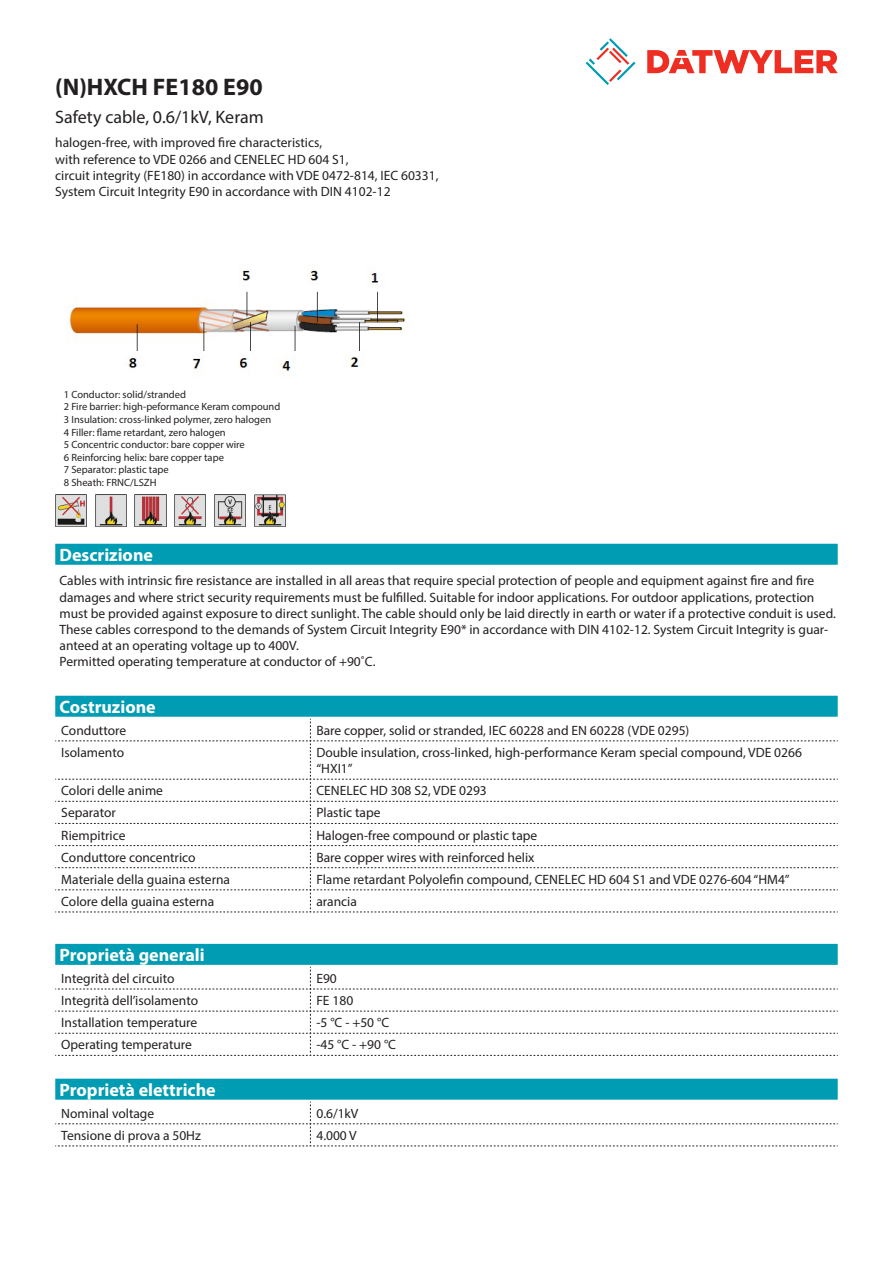
<style>
.page{position:relative;width:893px;height:1263px;background:#fff}
.page>*{position:absolute;margin:0;border:0;box-sizing:border-box;transform-origin:0 0}
.Product_Head{font:700 24px "Myriad Pro";color:#231f20}
.Standard_Head_Proper{font:700 18px "Myriad Pro";color:#fff}
.SubHead{font:18px "Myriad Pro";color:#231f20}
.Standard_text{font:13.5px/16.2px "Myriad Pro";color:#231f20}
.myriad_light_propert{font:13.5px/16.2px "Myriad Pro";color:#231f20}
.imagetext{font:10.5px/12.6px "Myriad Pro";color:#231f20}
</style>
<div class="page">
<svg style="left:586px;top:38px;width:49px;height:47px"></svg>
<svg style="left:647px;top:50px;width:191px;height:23px"></svg>
<div style="left:55px;top:696px;width:783px;height:21px;background:#009cb3"></div>
<svg style="left:55px;top:719px;width:783px;height:194px"></svg>
<img style="left:69px;top:268px;width:337px;height:106px">
<div style="left:55px;top:544px;width:783px;height:21px;background:#009cb3"></div>
<img style="left:254px;top:495px;width:31px;height:31px">
<img style="left:214px;top:495px;width:31px;height:31px">
<img style="left:174px;top:495px;width:32px;height:31px">
<img style="left:135px;top:495px;width:31px;height:31px">
<img style="left:95px;top:495px;width:31px;height:31px">
<img style="left:55px;top:495px;width:32px;height:31px">
<div style="left:55px;top:944px;width:783px;height:21px;background:#009cb3"></div>
<svg style="left:55px;top:967px;width:783px;height:89px"></svg>
<div style="left:55px;top:1079px;width:783px;height:21px;background:#009cb3"></div>
<svg style="left:55px;top:1102px;width:783px;height:45px"></svg>
<p class="Product_Head" style="left:55px;top:71px;width:209px">(N)HXCH FE180 E90</p>
<p class="SubHead" style="left:55px;top:105px;width:210px">Safety cable, 0.6/1kV, Keram</p>
<p class="Standard_text" style="left:55px;top:134px;width:385px">halogen-free, with improved fire characteristics,<br>with reference to VDE 0266 and CENELEC HD 604 S1,<br>circuit integrity (FE180) in accordance with VDE 0472-814, IEC 60331, System Circuit Integrity E90 in accordance with DIN 4102-12</p>
<p class="imagetext" style="left:64px;top:388px;width:218px">1 Conductor: solid/stranded<br>2 Fire barrier: high-peformance Keram compound 3 Insulation: cross-linked polymer, zero halogen<br>4 Filler: flame retardant, zero halogen<br>5 Concentric conductor: bare copper wire<br>6 Reinforcing helix: bare copper tape<br>7 Separator: plastic tape<br>8 Sheath: FRNC/LSZH</p>
<p class="Standard_Head_Proper" style="left:60px;top:543px;width:95px">Descrizione</p>
<p class="Standard_text" style="left:60px;top:573px;width:778px">Cables with intrinsic fire resistance are installed in all areas that require special protection of people and equipment against fire and fire damages and where strict security requirements must be fulfilled. Suitable for indoor applications. For outdoor applications, protection must be provided against exposure to direct sunlight. The cable should only be laid directly in earth or water if a protective conduit is used.<br>These cables correspond to the demands of System Circuit Integrity E90* in accordance with DIN 4102-12. System Circuit Integrity is guar&shy;anteed at an operating voltage up to 400V.<br>Permitted operating temperature at conductor of +90˚C.</p>
<p class="Standard_Head_Proper" style="left:60px;top:695px;width:98px">Costruzione</p>
<p class="myriad_light_propert" style="left:61px;top:722px;width:66px">Conduttore</p>
<p class="myriad_light_propert" style="left:316px;top:722px;width:374px">Bare copper, solid or stranded, IEC 60228 and EN 60228 (VDE 0295)</p>
<p class="myriad_light_propert" style="left:61px;top:744px;width:64px">Isolamento</p>
<p class="myriad_light_propert" style="left:316px;top:744px;width:487px">Double insulation, cross-linked, high-performance Keram special compound, VDE 0266 “HXI1”</p>
<p class="myriad_light_propert" style="left:61px;top:782px;width:103px">Colori delle anime</p>
<p class="myriad_light_propert" style="left:316px;top:782px;width:172px">CENELEC HD 308 S2, VDE 0293</p>
<p class="myriad_light_propert" style="left:61px;top:805px;width:56px">Separator</p>
<p class="myriad_light_propert" style="left:316px;top:805px;width:66px">Plastic tape</p>
<p class="myriad_light_propert" style="left:61px;top:827px;width:66px">Riempitrice</p>
<p class="myriad_light_propert" style="left:316px;top:827px;width:222px">Halogen-free compound or plastic tape</p>
<p class="myriad_light_propert" style="left:61px;top:849px;width:136px">Conduttore concentrico</p>
<p class="myriad_light_propert" style="left:316px;top:849px;width:219px">Bare copper wires with reinforced helix</p>
<p class="myriad_light_propert" style="left:61px;top:871px;width:170px">Materiale della guaina esterna</p>
<p class="myriad_light_propert" style="left:316px;top:871px;width:475px">Flame retardant Polyolefin compound, CENELEC HD 604 S1 and VDE 0276-604 “HM4”</p>
<p class="myriad_light_propert" style="left:61px;top:893px;width:154px">Colore della guaina esterna</p>
<p class="myriad_light_propert" style="left:316px;top:893px;width:42px">arancia</p>
<p class="Standard_Head_Proper" style="left:60px;top:943px;width:147px">Proprietà generali</p>
<p class="myriad_light_propert" style="left:61px;top:970px;width:115px">Integrità del circuito</p>
<p class="myriad_light_propert" style="left:316px;top:970px;width:22px">E90</p>
<p class="myriad_light_propert" style="left:61px;top:992px;width:138px">Integrità dell’isolamento</p>
<p class="myriad_light_propert" style="left:316px;top:992px;width:38px">FE 180</p>
<p class="myriad_light_propert" style="left:61px;top:1014px;width:137px">Installation temperature</p>
<p class="myriad_light_propert" style="left:316px;top:1014px;width:74px">-5 °C - +50 °C</p>
<p class="myriad_light_propert" style="left:61px;top:1036px;width:132px">Operating temperature</p>
<p class="myriad_light_propert" style="left:316px;top:1036px;width:81px">-45 °C - +90 °C</p>
<p class="Standard_Head_Proper" style="left:60px;top:1078px;width:158px">Proprietà elettriche</p>
<p class="myriad_light_propert" style="left:61px;top:1105px;width:95px">Nominal voltage</p>
<p class="myriad_light_propert" style="left:316px;top:1105px;width:44px">0.6/1kV</p>
<p class="myriad_light_propert" style="left:61px;top:1127px;width:141px">Tensione di prova a 50Hz</p>
<p class="myriad_light_propert" style="left:316px;top:1127px;width:42px">4.000 V</p>
</div>
